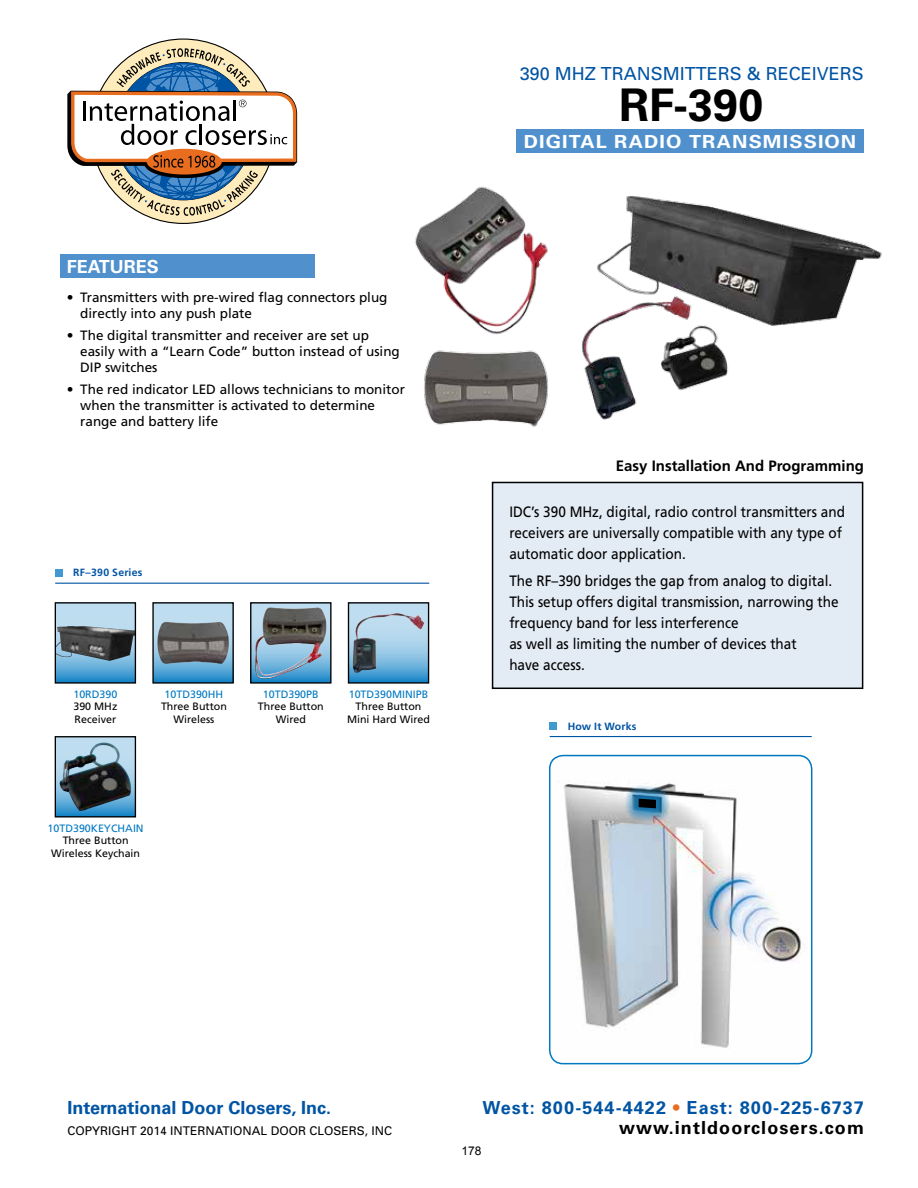
<style>
.page{position:relative;width:918px;height:1188px;background:#fff}
.page>*{position:absolute;margin:0;border:0;box-sizing:border-box;transform-origin:0 0}
.t1{font:700 45px "Univers";color:#000}
.t2{font:700 18px "Univers";letter-spacing:.06em;color:#0054a4}
.t3{font:700 18px "Univers";color:#0054a4}
.t4{font:18px "Univers";color:#0054a4}
.t5{font:700 18px "Univers";letter-spacing:.055em;color:#fff;scale:1.1 1}
.t6{font:700 18px "Univers";letter-spacing:.06em;color:#000}
.t7{font:700 18px "Univers";color:#fff}
.t8{font:15px/21px "Frutiger";color:#000;scale:.9 1}
.t9{font:700 15px "Frutiger";color:#000}
.t10{font:13.5px/16.2px "Frutiger";color:#000}
.t11{font:12px "Univers";color:#000}
.t12{font:12px "Arial";color:#000}
.t13{font:10.65px/12.8px "Frutiger";color:#000;text-align:center}
.t14{font:10.65px "Frutiger";color:#0079c1}
.t15{font:700 10.5px "Frutiger";letter-spacing:.02em;color:#0054a4}
.s1{color:#e86d1f}
</style>
<div class="page">
<div style="left:92px;top:40px;width:183px;height:183px;background:#ffecbc;border-radius:50%"></div>
<svg style="left:67px;top:48px;width:231px;height:168px"></svg>
<div style="left:60px;top:255px;width:254px;height:23px;background:#5091cd"></div>
<div style="left:516px;top:130px;width:348px;height:23px;background:#5091cd"></div>
<div style="left:493px;top:482px;width:370px;height:206px;background:#e3ebf4"></div>
<div style="left:492px;top:482px;width:371px;height:207px;border:2px solid #000"></div>
<img style="left:415px;top:186px;width:467px;height:241px">
<hr style="left:55px;top:583px;width:374px;height:1px;background:#0054a4">
<div style="left:55px;top:569px;width:7px;height:7px;background:#409ad1"></div>
<img style="left:252px;top:604px;width:78px;height:78px">
<img style="left:255px;top:608px;width:14px;height:52px">
<div style="left:250px;top:602px;width:82px;height:82px;border:1px solid #000"></div>
<svg style="left:350px;top:604px;width:77px;height:78px;background:#8cbddd"></svg>
<img style="left:353px;top:613px;width:43px;height:60px">
<div style="left:348px;top:602px;width:81px;height:82px;border:1px solid #000"></div>
<svg style="left:154px;top:604px;width:78px;height:78px;background:#7da5be"></svg>
<img style="left:157px;top:622px;width:39px;height:42px">
<div style="left:152px;top:602px;width:82px;height:82px;border:1px solid #000"></div>
<svg style="left:57px;top:738px;width:77px;height:77px;background:#59788a"></svg>
<img style="left:64px;top:743px;width:38px;height:21px">
<div style="left:55px;top:736px;width:81px;height:81px;border:1px solid #000"></div>
<svg style="left:57px;top:604px;width:77px;height:78px;background:#87c0e2"></svg>
<img style="left:57px;top:626px;width:77px;height:35px">
<div style="left:55px;top:602px;width:81px;height:82px;border:1px solid #000"></div>
<img style="left:550px;top:756px;width:257px;height:308px">
<div style="left:549px;top:755px;width:263px;height:309px;border:2px solid #0079c1;border-radius:14px"></div>
<hr style="left:550px;top:736px;width:262px;height:1px;background:#0054a4">
<div style="left:550px;top:723px;width:7px;height:7px;background:#409ad1"></div>
<div style="left:625px;top:785px;width:45px;height:37px;background:#0079c1;opacity:.75"></div>
<svg style="left:639px;top:799px;width:17px;height:9px"></svg>
<p class="t4" style="left:520px;top:63px;width:346px">390 MHZ TRANSMITTERS &amp; RECEIVERS</p>
<h1 class="t1" style="left:619px;top:79px;width:145px">RF-390</h1>
<p class="t7" style="left:67px;top:256px;width:94px">FEATURES</p>
<p class="t10" style="left:80px;top:289px;width:309px;text-indent:-14px">• Transmitters with pre-wired flag connectors plug directly into any push plate</p>
<p class="t10" style="left:80px;top:327px;width:321px;text-indent:-14px">• The digital transmitter and receiver are set up easily with a “Learn Code” button instead of using<br>DIP switches</p>
<p class="t10" style="left:80px;top:381px;width:326px;text-indent:-14px">• The red indicator LED allows technicians to monitor when the transmitter is activated to determine range and battery life</p>
<p class="t15" style="left:73px;top:566px;width:71px">RF–390 Series</p>
<p class="t14" style="left:73px;top:688px;width:45px">10RD390</p>
<p class="t13" style="left:73px;top:700px;width:45px;text-align:left">390 MHz<br>Receiver</p>
<p class="t14" style="left:165px;top:688px;width:60px">10TD390HH</p>
<p class="t13" style="left:161px;top:700px;width:67px">Three Button<br>Wireless</p>
<p class="t14" style="left:263px;top:688px;width:57px">10TD390PB</p>
<p class="t13" style="left:258px;top:700px;width:67px">Three Button<br>Wired</p>
<p class="t14" style="left:349px;top:688px;width:81px">10TD390MINIPB</p>
<p class="t13" style="left:347px;top:700px;width:85px">Three Button<br>Mini Hard Wired</p>
<p class="t14" style="left:48px;top:822px;width:98px">10TD390KEYCHAIN</p>
<p class="t13" style="left:51px;top:834px;width:91px">Three Button<br>Wireless Keychain</p>
<p class="t5" style="left:524px;top:131px;width:304px">DIGITAL RADIO TRANSMISSION</p>
<p class="t9" style="left:616px;top:457px;width:250px">Easy Installation And Programming</p>
<p class="t8" style="left:509px;top:501px;width:374px">IDC’s 390 MHz, digital, radio control transmitters and receivers are universally compatible with any type of automatic door application.</p>
<p class="t8" style="left:509px;top:570px;width:368px">The RF–390 bridges the gap from analog to digital.<br>This setup offers digital transmission, narrowing the frequency band for less interference<br>as well as limiting the number of devices that<br>have access.</p>
<p class="t15" style="left:568px;top:720px;width:70px">How It Works</p>
<p class="t3" style="left:68px;top:1097px;width:265px">International Door Closers, Inc.</p>
<p class="t2" style="left:482px;top:1098px;width:383px">West: 800-544-4422 <span class="s1">•</span> East: 800-225-6737</p>
<p class="t11" style="left:68px;top:1123px;width:326px">COPYRIGHT 2014 INTERNATIONAL DOOR CLOSERS, INC</p>
<p class="t6" style="left:619px;top:1117px;width:246px">www.intldoorclosers.com</p>
<p class="t12" style="left:461px;top:1143px;width:22px">178</p>
</div>
